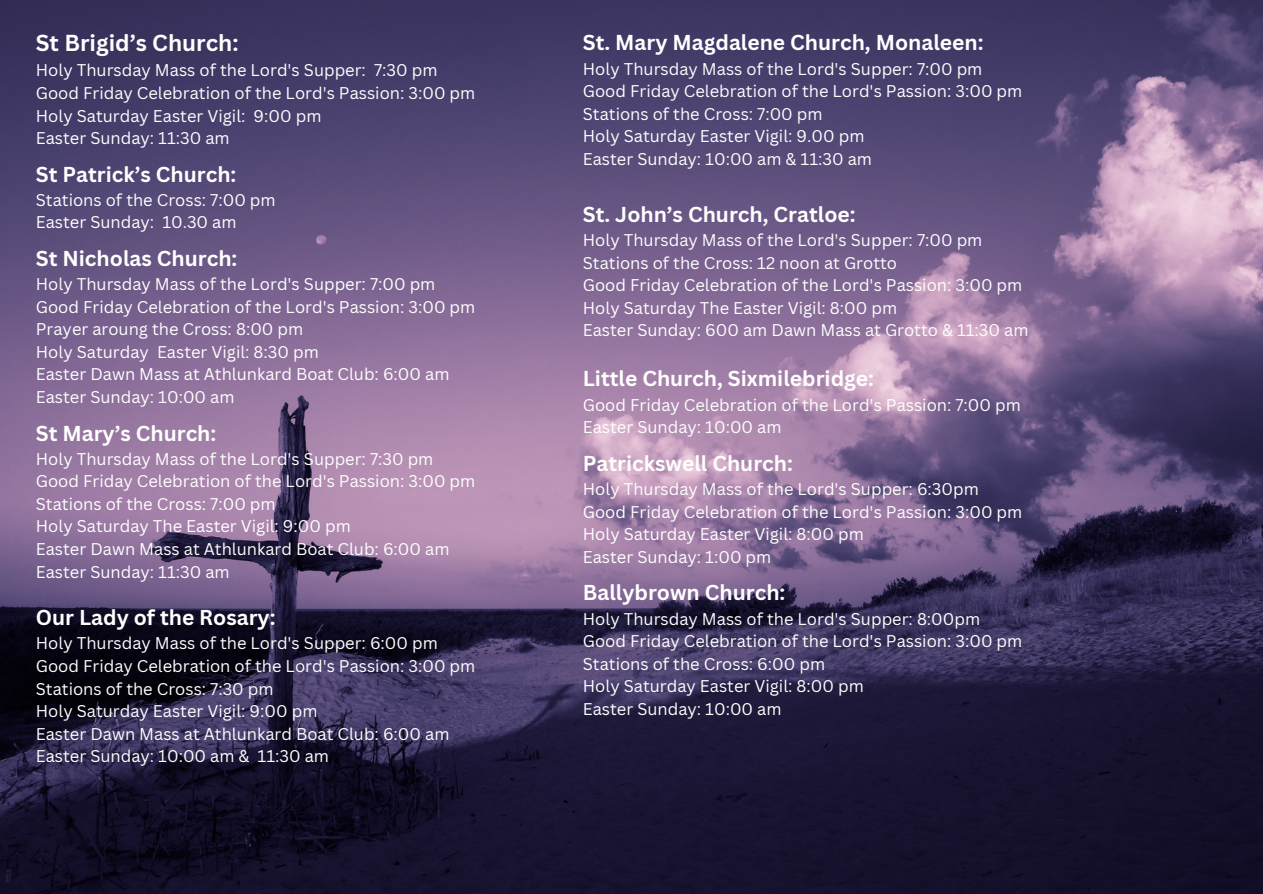
<style>
.page{position:relative;width:1263px;height:894px;background:#fff}
.page>*{position:absolute;margin:0;border:0;box-sizing:border-box;transform-origin:0 0}
.t1{font:700 22.5px "Canva Sans";color:#fff}
.t2{font:700 21px "Canva Sans";color:#fff}
.t3{font:16.5px/22.5px "Canva Sans";color:#fff}
</style>
<div class="page">
<img style="left:0;top:0;width:1263px;height:893px">
<h1 class="t1" style="left:36px;top:27px;width:204px">St Brigid’s Church:</h1>
<h1 class="t3" style="left:36px;top:59px;width:441px">Holy Thursday Mass of the Lord's Supper: 7:30 pm Good Friday Celebration of the Lord's Passion: 3:00 pm Holy Saturday Easter Vigil: 9:00 pm<br>Easter Sunday: 11:30 am</h1>
<h1 class="t2" style="left:36px;top:159px;width:202px">St Patrick’s Church:</h1>
<h1 class="t3" style="left:36px;top:188px;width:241px">Stations of the Cross: 7:00 pm<br>Easter Sunday: 10.30 am</h1>
<h1 class="t2" style="left:36px;top:243px;width:203px">St Nicholas Church:</h1>
<h1 class="t3" style="left:36px;top:273px;width:441px">Holy Thursday Mass of the Lord's Supper: 7:00 pm Good Friday Celebration of the Lord's Passion: 3:00 pm Prayer aroung the Cross: 8:00 pm<br>Holy Saturday Easter Vigil: 8:30 pm<br>Easter Dawn Mass at Athlunkard Boat Club: 6:00 am Easter Sunday: 10:00 am</h1>
<h1 class="t2" style="left:36px;top:418px;width:182px">St Mary’s Church:</h1>
<h1 class="t3" style="left:36px;top:447px;width:441px">Holy Thursday Mass of the Lord's Supper: 7:30 pm Good Friday Celebration of the Lord's Passion: 3:00 pm Stations of the Cross: 7:00 pm<br>Holy Saturday The Easter Vigil: 9:00 pm<br>Easter Dawn Mass at Athlunkard Boat Club: 6:00 am Easter Sunday: 11:30 am</h1>
<h1 class="t2" style="left:36px;top:602px;width:241px">Our Lady of the Rosary:</h1>
<h1 class="t3" style="left:36px;top:631px;width:441px">Holy Thursday Mass of the Lord's Supper: 6:00 pm Good Friday Celebration of the Lord's Passion: 3:00 pm Stations of the Cross: 7:30 pm<br>Holy Saturday Easter Vigil: 9:00 pm<br>Easter Dawn Mass at Athlunkard Boat Club: 6:00 am Easter Sunday: 10:00 am &amp; 11:30 am</h1>
<h1 class="t2" style="left:583px;top:28px;width:402px">St. Mary Magdalene Church, Monaleen:</h1>
<h1 class="t3" style="left:583px;top:57px;width:441px">Holy Thursday Mass of the Lord's Supper: 7:00 pm Good Friday Celebration of the Lord's Passion: 3:00 pm Stations of the Cross: 7:00 pm<br>Holy Saturday Easter Vigil: 9.00 pm<br>Easter Sunday: 10:00 am &amp; 11:30 am</h1>
<h1 class="t2" style="left:583px;top:199px;width:274px">St. John’s Church, Cratloe:</h1>
<h1 class="t3" style="left:583px;top:228px;width:447px">Holy Thursday Mass of the Lord's Supper: 7:00 pm Stations of the Cross: 12 noon at Grotto<br>Good Friday Celebration of the Lord's Passion: 3:00 pm Holy Saturday The Easter Vigil: 8:00 pm<br>Easter Sunday: 600 am Dawn Mass at Grotto &amp; 11:30 am</h1>
<h1 class="t2" style="left:583px;top:364px;width:293px">Little Church, Sixmilebridge:</h1>
<h1 class="t3" style="left:583px;top:393px;width:440px">Good Friday Celebration of the Lord's Passion: 7:00 pm<br>Easter Sunday: 10:00 am</h1>
<h1 class="t2" style="left:583px;top:448px;width:212px">Patrickswell Church:</h1>
<h1 class="t3" style="left:583px;top:477px;width:441px">Holy Thursday Mass of the Lord's Supper: 6:30pm Good Friday Celebration of the Lord's Passion: 3:00 pm Holy Saturday Easter Vigil: 8:00 pm<br>Easter Sunday: 1:00 pm</h1>
<h1 class="t2" style="left:583px;top:577px;width:204px">Ballybrown Church:</h1>
<h1 class="t3" style="left:583px;top:606px;width:441px">Holy Thursday Mass of the Lord's Supper: 8:00pm Good Friday Celebration of the Lord's Passion: 3:00 pm Stations of the Cross: 6:00 pm<br>Holy Saturday Easter Vigil: 8:00 pm<br>Easter Sunday: 10:00 am</h1>
</div>
